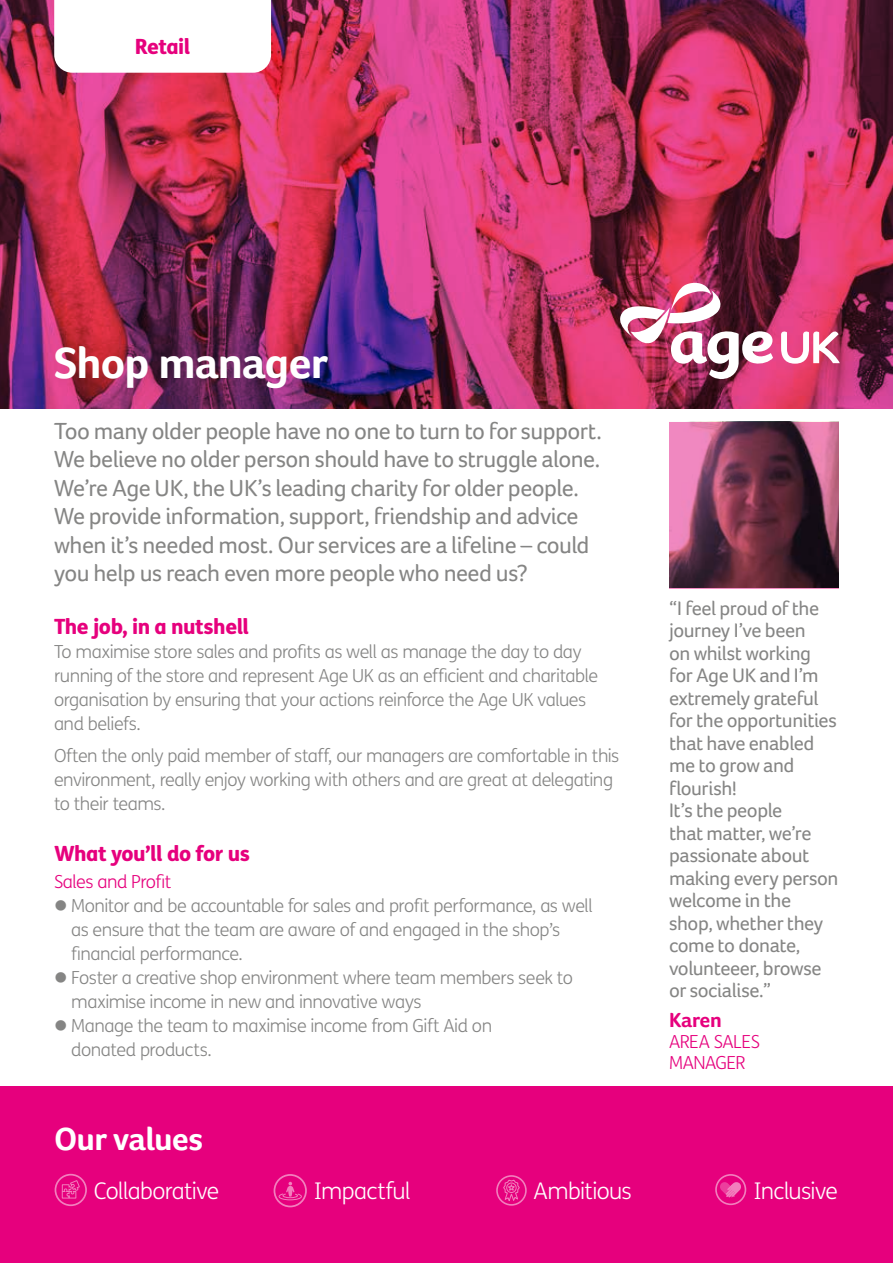
<style>
.page{position:relative;width:893px;height:1263px;background:#fff}
.page>*{position:absolute;margin:0;border:0;box-sizing:border-box;transform-origin:0 0}
.t1{font:700 45px "Foco Age UK";letter-spacing:-.025em;color:#fff}
.t2{font:700 33px "Foco Age UK";letter-spacing:-.02em;color:#fff}
.t3{font:24px/28.5px "Foco Age UK";letter-spacing:-.025em;color:#858584}
.t4{font:300 22.95px "FS Me";letter-spacing:-.025em;color:#fff}
.t5{font:800 21px "FS Me";letter-spacing:-.025em;color:#e6007d}
.t6{font:700 21px "Foco Age UK";letter-spacing:-.01em;color:#e6007d}
.t7{font:20.25px/22.5px "Foco Age UK";letter-spacing:-.02em;color:#858584}
.t8{font:300 18px/24px "FS Me";letter-spacing:-.03em;color:#858584}
.t9{font:300 18px/21px "FS Me";letter-spacing:-.025em;color:#e6007d}
</style>
<div class="page">
<img style="left:0;top:0;width:893px;height:409px">
<div style="left:0;top:1086px;width:893px;height:177px;background:#e6007d"></div>
<svg style="left:597px;top:260px;width:264px;height:142px"></svg>
<svg style="left:669px;top:422px;width:170px;height:167px"></svg>
<svg style="left:54px;top:0;width:217px;height:73px"></svg>
<div style="left:55px;top:1174px;width:32px;height:32px;border:2px solid #fff;border-radius:50%"></div>
<svg style="left:62px;top:1180px;width:18px;height:19px"></svg>
<div style="left:274px;top:1174px;width:33px;height:33px;border:2px solid #fff;border-radius:50%"></div>
<svg style="left:278px;top:1182px;width:24px;height:18px"></svg>
<div style="left:496px;top:1175px;width:31px;height:31px;border:2px solid #fff;border-radius:50%"></div>
<svg style="left:502px;top:1179px;width:19px;height:25px"></svg>
<div style="left:715px;top:1174px;width:31px;height:31px;border:2px solid #fff;border-radius:50%"></div>
<svg style="left:720px;top:1182px;width:21px;height:15px"></svg>
<p class="t5" style="left:135px;top:30px;width:57px">Retail</p>
<h1 class="t1" style="left:54px;top:337px;width:275px">Shop manager</h1>
<p class="t3" style="left:54px;top:416px;width:549px">Too many older people have no one to turn to for support.<br>We believe no older person should have to struggle alone.<br>We’re Age UK, the UK’s leading charity for older people.<br>We provide information, support, friendship and advice when it’s needed most. Our services are a lifeline – could you help us reach even more people who need us?</p>
<p class="t5" style="left:54px;top:610px;width:197px">The job, in a nutshell</p>
<p class="t8" style="left:54px;top:640px;width:546px">To maximise store sales and profits as well as manage the day to day running of the store and represent Age UK as an efficient and charitable organisation by ensuring that your actions reinforce the Age UK values and beliefs.</p>
<p class="t8" style="left:54px;top:743px;width:567px">Often the only paid member of staff, our managers are comfortable in this environment, really enjoy working with others and are great at delegating to their teams.</p>
<p class="t5" style="left:54px;top:837px;width:197px">What you’ll do for us</p>
<p class="t9" style="left:54px;top:871px;width:119px">Sales and Profit</p>
<p class="t8" style="left:71px;top:893px;width:523px;text-indent:-17px">● Monitor and be accountable for sales and profit performance, as well as ensure that the team are aware of and engaged in the shop’s financial performance.</p>
<p class="t8" style="left:71px;top:965px;width:503px;text-indent:-17px">● Foster a creative shop environment where team members seek to maximise income in new and innovative ways</p>
<p class="t8" style="left:71px;top:1013px;width:422px;text-indent:-17px">● Manage the team to maximise income from Gift Aid on donated products.</p>
<p class="t7" style="left:669px;top:596px;width:171px">“I feel proud of the journey I’ve been<br>on whilst working for Age UK and I’m extremely grateful for the opportunities that have enabled me to grow and flourish!<br>It’s the people<br>that matter, we’re passionate about making every person welcome in the shop, whether they come to donate, volunteeer, browse or socialise.”</p>
<p class="t6" style="left:669px;top:1008px;width:54px">Karen</p>
<p class="t9" style="left:669px;top:1031px;width:92px">AREA SALES<br>MANAGER</p>
<h2 class="t2" style="left:54px;top:1119px;width:150px">Our values</h2>
<p class="t4" style="left:94px;top:1175px;width:127px">Collaborative</p>
<p class="t4" style="left:314px;top:1175px;width:99px">Impactful</p>
<p class="t4" style="left:534px;top:1175px;width:100px">Ambitious</p>
<p class="t4" style="left:753px;top:1175px;width:86px">Inclusive</p>
</div>
